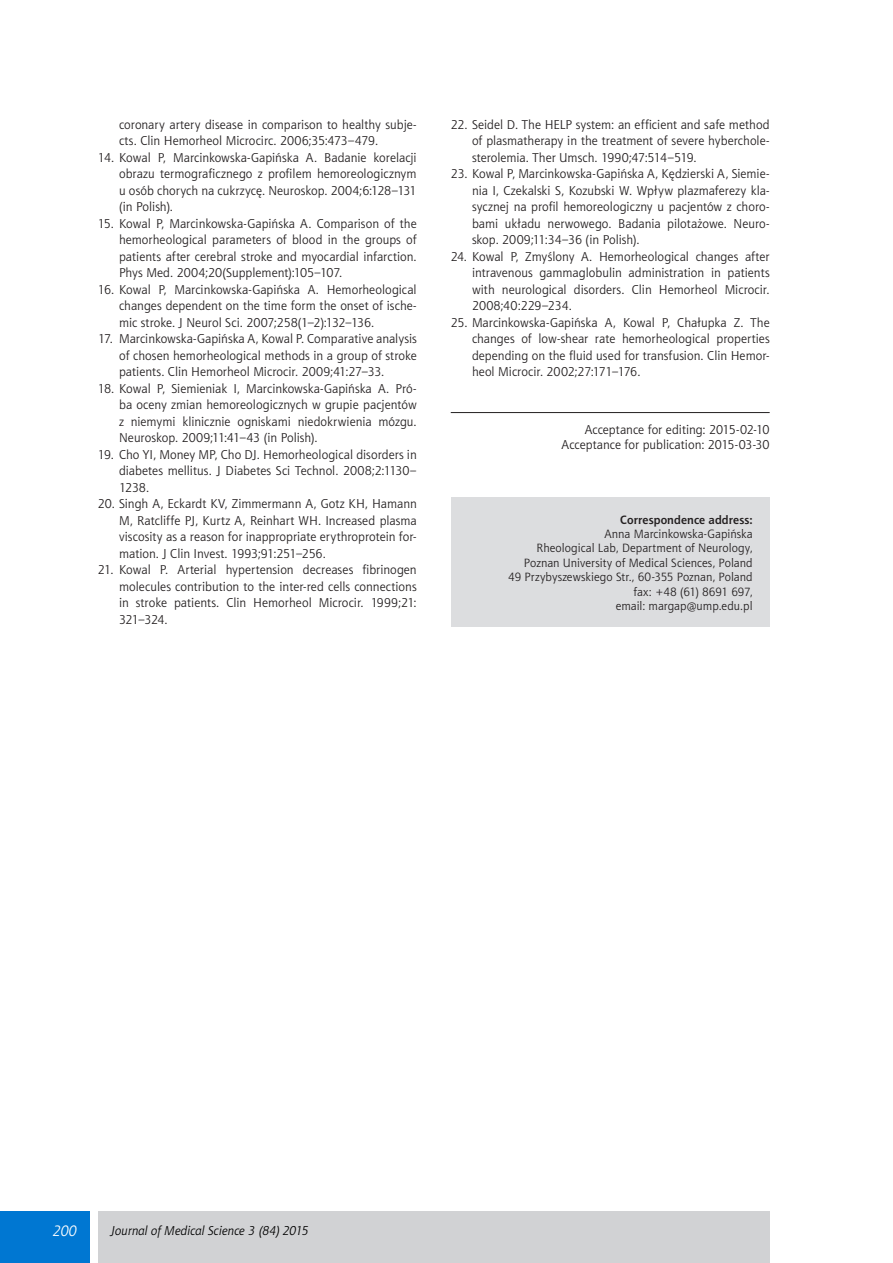
<style>
.page{position:relative;width:893px;height:1263px;background:#fff}
.page>*{position:absolute;margin:0;border:0;box-sizing:border-box;transform-origin:0 0}
.t1{font:italic 15px "Aerton TTEFN";color:#fff}
.Pismiennictwo{font:12.75px/16.5px "Aerton TTEFN";color:#231f20;text-align:justify}
.Acceptance{font:12.75px/15.3px "Aerton TTEFN";color:#231f20;text-align:right}
.t2{font:italic 12.75px "Aerton TTEFN";letter-spacing:.005em;color:#000}
.ADRES{font:12px "Aerton TTEFN";letter-spacing:.005em;color:#231f20}
.ADRES-2{font:700 12px "Aerton TTEFN";letter-spacing:.01em;color:#231f20}
</style>
<div class="page">
<div style="left:0;top:1212px;width:89px;height:51px;background:#0077d2"></div>
<div style="left:98px;top:1212px;width:672px;height:51px;background:#d1d2d4"></div>
<div style="left:451px;top:497px;width:319px;height:130px;background:#dcdddf"></div>
<hr style="left:451px;top:412px;width:319px;height:1px;background:#231f20">
<p class="Pismiennictwo" style="left:119px;top:116px;width:299px">coronary artery disease in comparison to healthy subje&shy;cts. Clin Hemorheol Microcirc. 2006;35:473–479.</p>
<p class="Pismiennictwo" style="left:119px;top:149px;width:299px;text-indent:-21px">14. Kowal P, Marcinkowska-Gapińska A. Badanie korelacji obrazu termograficznego z profilem hemoreologicznym u osób chorych na cukrzycę. Neuroskop. 2004;6:128–131 (in Polish).</p>
<p class="Pismiennictwo" style="left:119px;top:215px;width:299px;text-indent:-21px">15. Kowal P, Marcinkowska-Gapińska A. Comparison of the hemorheological parameters of blood in the groups of patients after cerebral stroke and myocardial infarction.<br>Phys Med. 2004;20(Supplement):105–107.</p>
<p class="Pismiennictwo" style="left:119px;top:281px;width:299px;text-indent:-21px">16. Kowal P, Marcinkowska-Gapińska A. Hemorheological changes dependent on the time form the onset of ische&shy;mic stroke. J Neurol Sci. 2007;258(1–2):132–136.</p>
<p class="Pismiennictwo" style="left:119px;top:330px;width:299px;text-indent:-21px">17. Marcinkowska-Gapińska A, Kowal P. Comparative analysis of chosen hemorheological methods in a group of stroke patients. Clin Hemorheol Microcir. 2009;41:27–33.</p>
<p class="Pismiennictwo" style="left:119px;top:380px;width:299px;text-indent:-21px">18. Kowal P, Siemieniak I, Marcinkowska-Gapińska A. Pró&shy;ba oceny zmian hemoreologicznych w grupie pacjentów z niemymi klinicznie ogniskami niedokrwienia mózgu.<br>Neuroskop. 2009;11:41–43 (in Polish).</p>
<p class="Pismiennictwo" style="left:119px;top:446px;width:299px;text-indent:-21px">19. Cho YI, Money MP, Cho DJ. Hemorheological disorders in diabetes mellitus. J Diabetes Sci Technol. 2008;2:1130– 1238.</p>
<p class="Pismiennictwo" style="left:119px;top:495px;width:299px;text-indent:-21px">20. Singh A, Eckardt KV, Zimmermann A, Gotz KH, Hamann M, Ratcliffe PJ, Kurtz A, Reinhart WH. Increased plasma viscosity as a reason for inappropriate erythroprotein for&shy;mation. J Clin Invest. 1993;91:251–256.</p>
<p class="Pismiennictwo" style="left:119px;top:561px;width:299px;text-indent:-21px">21. Kowal P. Arterial hypertension decreases fibrinogen molecules contribution to the inter-red cells connections in stroke patients. Clin Hemorheol Microcir. 1999;21:<br>321–324.</p>
<p class="Pismiennictwo" style="left:472px;top:116px;width:299px;text-indent:-21px">22. Seidel D. The HELP system: an efficient and safe method of plasmatherapy in the treatment of severe hyberchole&shy;sterolemia. Ther Umsch. 1990;47:514–519.</p>
<p class="Pismiennictwo" style="left:472px;top:165px;width:299px;text-indent:-21px">23. Kowal P, Marcinkowska-Gapińska A, Kędzierski A, Siemie&shy;nia I, Czekalski S, Kozubski W. Wpływ plazmaferezy kla&shy;sycznej na profil hemoreologiczny u pacjentów z choro&shy;bami układu nerwowego. Badania pilotażowe. Neuro&shy;skop. 2009;11:34–36 (in Polish).</p>
<p class="Pismiennictwo" style="left:472px;top:248px;width:299px;text-indent:-21px">24. Kowal P, Zmyślony A. Hemorheological changes after intravenous gammaglobulin administration in patients with neurological disorders. Clin Hemorheol Microcir.<br>2008;40:229–234.</p>
<p class="Pismiennictwo" style="left:472px;top:314px;width:299px;text-indent:-21px">25. Marcinkowska-Gapińska A, Kowal P, Chałupka Z. The changes of low-shear rate hemorheological properties depending on the fluid used for transfusion. Clin Hemor&shy;heol Microcir. 2002;27:171–176.</p>
<p class="Acceptance" style="left:562px;top:422px;width:209px">Acceptance for editing: 2015-02-10<br>Acceptance for publication: 2015-03-30</p>
<p class="ADRES-2" style="left:620px;top:512px;width:134px">Correspondence address:</p>
<p class="ADRES" style="left:604px;top:527px;width:150px">Anna Marcinkowska-Gapińska</p>
<p class="ADRES" style="left:536px;top:541px;width:218px">Rheological Lab, Department of Neurology,</p>
<p class="ADRES" style="left:524px;top:555px;width:230px">Poznan University of Medical Sciences, Poland</p>
<p class="ADRES" style="left:508px;top:570px;width:246px">49 Przybyszewskiego Str., 60-355 Poznan, Poland</p>
<p class="ADRES" style="left:633px;top:584px;width:121px">fax: +48 (61) 8691 697,</p>
<p class="ADRES" style="left:616px;top:599px;width:138px">email: margap@ump.edu.pl</p>
<p class="t1" style="left:52px;top:1222px;width:26px">200</p>
<p class="t2" style="left:111px;top:1223px;width:199px">Journal of Medical Science 3 (84) 2015</p>
</div>
